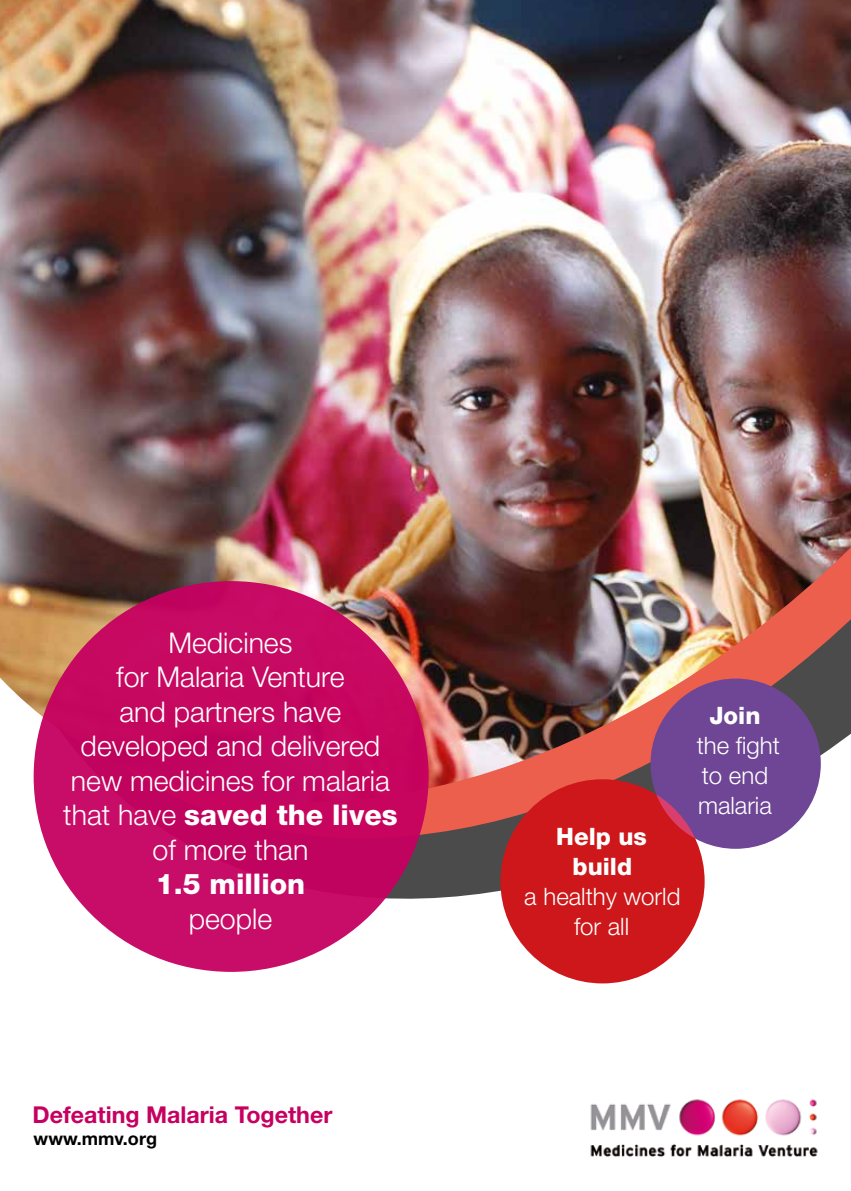
<style>
.page{position:relative;width:851px;height:1191px;background:#fff}
.page>*{position:absolute;margin:0;border:0;box-sizing:border-box;transform-origin:0 0}
.t1{font:300 28.5px/34.5px "Helvetica Neue LT Std";color:#fff;text-align:center}
.t2{font:800 28.5px "Helvetica Neue LT Std";color:#fff}
.t3{font:300 24px/30px "Helvetica Neue LT Std";color:#fff}
.t4{font:800 24px/30px "Helvetica Neue LT Std";color:#fff;text-align:center}
.t5{font:700 23.25px "Helvetica Neue LT Std";color:#c60060}
.t6{font:700 18px "Helvetica Neue LT Std";color:#000}
.s1{font-weight:800}
</style>
<div class="page">
<svg style="left:47px;top:847px;width:706px;height:60px"></svg>
<img style="left:0;top:0;width:850px;height:847px">
<div style="left:650px;top:678px;width:170px;height:171px;background:#6e4695;border-radius:50%"></div>
<div style="left:500px;top:779px;width:204px;height:204px;background:#cd171a;border-radius:50%"></div>
<svg style="left:656px;top:794px;width:39px;height:44px"></svg>
<div style="left:34px;top:581px;width:394px;height:391px;background:#c70861;border-radius:50%"></div>
<img style="left:590px;top:1099px;width:228px;height:58px">
<p class="t1" style="left:63px;top:624px;width:336px">Medicines<br>for Malaria Venture<br>and partners have developed and delivered new medicines for malaria that have <span class="s1">saved the lives </span>of more than</p>
<p class="t2" style="left:156px;top:867px;width:151px">1.5 million</p>
<p class="t1" style="left:189px;top:901px;width:85px">people</p>
<p class="t5" style="left:33px;top:1100px;width:301px">Defeating Malaria Together</p>
<p class="t6" style="left:34px;top:1127px;width:125px">www.mmv.org</p>
<p class="t4" style="left:556px;top:821px;width:92px">Help us build</p>
<p class="t3" style="left:524px;top:881px;width:158px;text-align:center">a healthy world for all</p>
<p class="t4" style="left:709px;top:700px;width:53px">Join</p>
<p class="t3" style="left:696px;top:729px;width:85px">the fight to end malaria</p>
</div>
